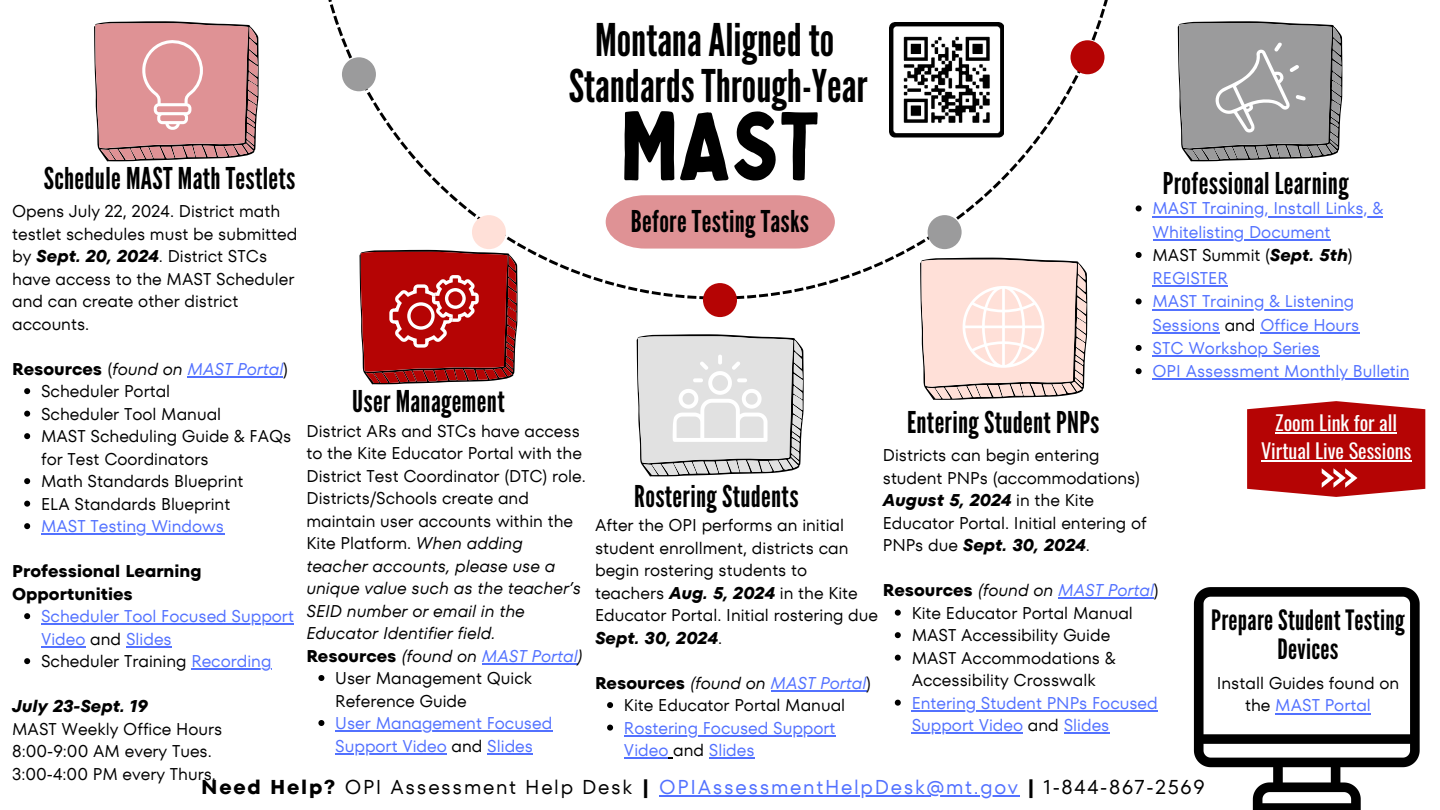
<style>
.page{position:relative;width:1440px;height:810px;background:#fff}
.page>*{position:absolute;margin:0;border:0;box-sizing:border-box;transform-origin:0 0}
.t1{font:95px "Bobby Jones";color:#000}
.t2{font:45px/46.5px "League Gothic";color:#000;text-align:center}
.t3{font:30px "League Gothic";letter-spacing:.01em;color:#000}
.t4{font:28px/29.2px "League Gothic";letter-spacing:.01em;color:#000;text-align:center}
.t5{font:20.2px/27.8px "Oswald";color:#fefefe;text-align:center}
.t6{font:20px "TT Fors";letter-spacing:.085em;color:#000}
.t7{font:17px/22.5px "TT Fors";color:#000}
.t8{font:17px/23.3px "TT Fors";color:#5271ff}
.t9{font:italic 17px "TT Fors";color:#000}
.t10{font:700 17px/22.5px "TT Fors";color:#000}
.t11{font:italic 17px "TT Fors";color:#5271ff}
.t12{font:italic 700 17px "TT Fors";color:#000}
.s1{font-weight:700;font-style:italic}
.s2{font-weight:700}
.s3{font-style:italic}
.s4{font-style:italic;color:#5271ff}
.s5{color:#000}
.s6{font-weight:700;font-style:italic;color:#000}
.s7{font-weight:700;font-style:normal;color:#000}
.s8{color:#5271ff}
</style>
<div class="page">
<svg style="left:1177px;top:21px;width:165px;height:140px;background:#9e9e9f"></svg>
<svg style="left:328px;top:0;width:780px;height:299px"></svg>
<div style="left:342px;top:57px;width:34px;height:34px;background:#9b9b9c;border-radius:50%"></div>
<div style="left:472px;top:215px;width:34px;height:34px;background:#ffe0d8;border-radius:50%"></div>
<div style="left:703px;top:283px;width:34px;height:34px;background:#b50404;border-radius:50%"></div>
<div style="left:928px;top:215px;width:34px;height:34px;background:#9b9b9c;border-radius:50%"></div>
<div style="left:1071px;top:40px;width:34px;height:34px;background:#b50404;border-radius:50%"></div>
<svg style="left:636px;top:334px;width:168px;height:142px;background:#d6d6d6"></svg>
<svg style="left:94px;top:21px;width:165px;height:140px;background:#d59597"></svg>
<svg style="left:920px;top:258px;width:167px;height:142px;background:#efd6cf"></svg>
<svg style="left:359px;top:250px;width:159px;height:134px;background:#b32525"></svg>
<svg style="left:1247px;top:401px;width:178px;height:96px;background:#bc1e1e"></svg>
<hr style="left:1275px;top:432px;width:122px;height:2px;background:#fefefe">
<hr style="left:1261px;top:460px;width:150px;height:2px;background:#fefefe">
<svg style="left:1194px;top:587px;width:226px;height:223px"></svg>
<hr style="left:1275px;top:713px;width:96px;height:1px;background:#5271ff">
<svg style="left:606px;top:195px;width:229px;height:54px;background:#e19b9e"></svg>
<img style="left:889px;top:23px;width:114px;height:116px">
<hr style="left:1058px;top:598px;width:96px;height:1px;background:#5271ff">
<svg style="left:895px;top:610px;width:6px;height:6px"></svg>
<svg style="left:895px;top:632px;width:6px;height:6px"></svg>
<svg style="left:895px;top:655px;width:6px;height:6px"></svg>
<svg style="left:895px;top:700px;width:6px;height:6px"></svg>
<hr style="left:912px;top:710px;width:246px;height:2px;background:#5271ff">
<hr style="left:912px;top:733px;width:111px;height:1px;background:#5271ff">
<hr style="left:1064px;top:733px;width:45px;height:1px;background:#5271ff">
<svg style="left:1136px;top:205px;width:6px;height:6px"></svg>
<hr style="left:1153px;top:216px;width:230px;height:1px;background:#5271ff">
<hr style="left:1153px;top:239px;width:178px;height:2px;background:#5271ff">
<svg style="left:1136px;top:252px;width:6px;height:6px"></svg>
<hr style="left:1153px;top:286px;width:75px;height:1px;background:#5271ff">
<svg style="left:1136px;top:298px;width:6px;height:6px"></svg>
<hr style="left:1153px;top:309px;width:201px;height:1px;background:#5271ff">
<hr style="left:1153px;top:332px;width:67px;height:2px;background:#5271ff">
<hr style="left:1260px;top:332px;width:99px;height:2px;background:#5271ff">
<svg style="left:1136px;top:345px;width:6px;height:6px"></svg>
<hr style="left:1153px;top:355px;width:167px;height:2px;background:#5271ff">
<svg style="left:1136px;top:368px;width:6px;height:6px"></svg>
<hr style="left:1153px;top:379px;width:256px;height:1px;background:#5271ff">
<hr style="left:188px;top:376px;width:95px;height:2px;background:#5271ff">
<svg style="left:24px;top:388px;width:6px;height:6px"></svg>
<svg style="left:24px;top:411px;width:6px;height:6px"></svg>
<svg style="left:24px;top:433px;width:6px;height:6px"></svg>
<svg style="left:24px;top:478px;width:6px;height:6px"></svg>
<svg style="left:24px;top:501px;width:6px;height:6px"></svg>
<svg style="left:24px;top:523px;width:6px;height:6px"></svg>
<hr style="left:41px;top:534px;width:183px;height:1px;background:#5271ff">
<svg style="left:24px;top:613px;width:6px;height:6px"></svg>
<hr style="left:41px;top:624px;width:253px;height:1px;background:#5271ff">
<hr style="left:41px;top:646px;width:45px;height:2px;background:#5271ff">
<hr style="left:126px;top:646px;width:46px;height:2px;background:#5271ff">
<svg style="left:24px;top:658px;width:6px;height:6px"></svg>
<hr style="left:191px;top:669px;width:80px;height:1px;background:#5271ff">
<hr style="left:482px;top:663px;width:96px;height:2px;background:#5271ff">
<svg style="left:318px;top:675px;width:6px;height:6px"></svg>
<svg style="left:318px;top:720px;width:6px;height:6px"></svg>
<hr style="left:335px;top:731px;width:217px;height:1px;background:#5271ff">
<hr style="left:335px;top:753px;width:112px;height:2px;background:#5271ff">
<hr style="left:487px;top:753px;width:46px;height:2px;background:#5271ff">
<hr style="left:771px;top:690px;width:95px;height:2px;background:#5271ff">
<svg style="left:607px;top:702px;width:6px;height:6px"></svg>
<svg style="left:607px;top:725px;width:6px;height:6px"></svg>
<hr style="left:624px;top:735px;width:212px;height:2px;background:#5271ff">
<hr style="left:624px;top:758px;width:44px;height:1px;background:#5271ff">
<hr style="left:709px;top:758px;width:46px;height:1px;background:#5271ff">
<hr style="left:659px;top:795px;width:361px;height:2px;background:#5271ff">
<h2 class="t2" style="left:569px;top:17px;width:300px">Montana Aligned to<br>Standards Through-Year</h2>
<h1 class="t1" style="left:620px;top:84px;width:201px">MAST</h1>
<h3 class="t3" style="left:44px;top:161px;width:253px">Schedule MAST Math Testlets</h3>
<p class="t7" style="left:12px;top:200px;width:287px">Opens July 22, 2024. District math testlet schedules must be submitted by <span class="s1">Sept. 20, 2024</span>. District STCs have access to the MAST Scheduler and can create other district accounts.</p>
<p class="t7" style="left:41px;top:358px;width:252px;text-indent:-29px"><span class="s2">Resources</span> (<span class="s3">found on</span> <span class="s4">MAST Portal</span>)<br>Scheduler Portal<br>Scheduler Tool Manual<br>MAST Scheduling Guide &amp; FAQs for Test Coordinators<br>Math Standards Blueprint<br>ELA Standards Blueprint</p>
<p class="t8" style="left:41px;top:515px;width:185px">MAST Testing Windows</p>
<p class="t10" style="left:12px;top:560px;width:191px">Professional Learning<br>Opportunities</p>
<p class="t8" style="left:41px;top:605px;width:254px;line-height:22.5px">Scheduler Tool Focused Support<br>Video <span class="s5">and</span> Slides<br><span class="s5">Scheduler Training</span> Recording</p>
<p class="t12" style="left:12px;top:696px;width:137px">July 23-Sept. 19</p>
<p class="t7" style="left:12px;top:718px;width:212px">MAST Weekly Office Hours<br>8:00-9:00 AM every Tues.<br>3:00-4:00 PM every Thurs.</p>
<h3 class="t3" style="left:1163px;top:166px;width:187px">Professional Learning</h3>
<p class="t8" style="left:1153px;top:197px;width:258px">MAST Training, Install Links, &amp;<br>Whitelisting Document<br><span class="s5">MAST Summit (</span><span class="s6">Sept. 5th</span><span class="s5">)<br></span>REGISTER<br>MAST Training &amp; Listening<br>Sessions <span class="s5">and</span> Office Hours<br>STC Workshop Series<br>OPI Assessment Monthly Bulletin</p>
<h3 class="t3" style="left:631px;top:203px;width:180px">Before Testing Tasks</h3>
<h3 class="t3" style="left:352px;top:384px;width:154px">User Management</h3>
<p class="t7" style="left:306px;top:419px;width:275px">District ARs and STCs have access</p>
<p class="t7" style="left:306px;top:442px;width:277px">to the Kite Educator Portal with the</p>
<p class="t7" style="left:306px;top:464px;width:281px">District Test Coordinator (DTC) role.</p>
<p class="t7" style="left:306px;top:487px;width:224px">Districts/Schools create and</p>
<p class="t7" style="left:306px;top:509px;width:268px">maintain user accounts within the</p>
<p class="t7" style="left:306px;top:532px;width:218px">Kite Platform. <span class="s3">When adding</span></p>
<p class="t9" style="left:306px;top:556px;width:251px">teacher accounts, please use a</p>
<p class="t9" style="left:306px;top:578px;width:276px">unique value such as the teacher’s</p>
<p class="t9" style="left:306px;top:601px;width:220px">SEID number or email in the</p>
<p class="t9" style="left:306px;top:623px;width:191px">Educator Identifier field.</p>
<p class="t11" style="left:306px;top:646px;width:278px"><span class="s7">Resources</span> <span class="s5">(found on</span> MAST Portal<span class="s5">)</span></p>
<p class="t7" style="left:335px;top:667px;width:198px">User Management Quick</p>
<p class="t7" style="left:335px;top:689px;width:133px">Reference Guide</p>
<p class="t8" style="left:335px;top:712px;width:219px;line-height:22.5px">User Management Focused<br>Support Video <span class="s5">and</span> Slides</p>
<h3 class="t3" style="left:907px;top:404px;width:194px">Entering Student PNPs</h3>
<p class="t5" style="left:1261px;top:407px;width:152px">Zoom Link for all<br>Virtual Live Sessions</p>
<p class="t7" style="left:883px;top:444px;width:265px">Districts can begin entering student PNPs (accommodations)<br><span class="s1">August 5, 2024</span> in the Kite<br>Educator Portal. Initial entering of<br>PNPs due <span class="s1">Sept. 30, 2024</span>.</p>
<p class="t7" style="left:912px;top:579px;width:249px;text-indent:-29px"><span class="s2">Resources</span> <span class="s3">(found on</span> <span class="s4">MAST Portal</span>)<br>Kite Educator Portal Manual<br>MAST Accessibility Guide<br>MAST Accommodations &amp;<br>Accessibility Crosswalk</p>
<p class="t8" style="left:912px;top:692px;width:248px;line-height:22.5px">Entering Student PNPs Focused<br>Support Video <span class="s5">and</span> Slides</p>
<h3 class="t3" style="left:634px;top:478px;width:166px">Rostering Students</h3>
<p class="t7" style="left:595px;top:514px;width:285px">After the OPI performs an initial student enrollment, districts can begin rostering students to teachers <span class="s1">Aug. 5, 2024</span> in the Kite<br>Educator Portal. Initial rostering due<br><span class="s1">Sept. 30, 2024</span>.</p>
<p class="t7" style="left:595px;top:672px;width:278px;text-align:center"><span class="s2">Resources</span> <span class="s3">(found on</span> <span class="s4">MAST Portal</span>)<br>Kite Educator Portal Manual</p>
<p class="t8" style="left:624px;top:717px;width:213px;line-height:22.5px">Rostering Focused Support<br>Video <span class="s5">and</span> Slides</p>
<p class="t6" style="left:201px;top:775px;width:1005px"><span class="s2">Need Help?</span> OPI Assessment Help Desk <span class="s2">|</span> <span class="s8">OPIAssessmentHelpDesk@mt.gov</span> <span class="s2">|</span> 1-844-867-2569</p>
<h3 class="t4" style="left:1211px;top:605px;width:195px">Prepare Student Testing<br>Devices</h3>
<p class="t7" style="left:1217px;top:672px;width:184px;text-align:center">Install Guides found on the <span class="s8">MAST Portal</span></p>
</div>
